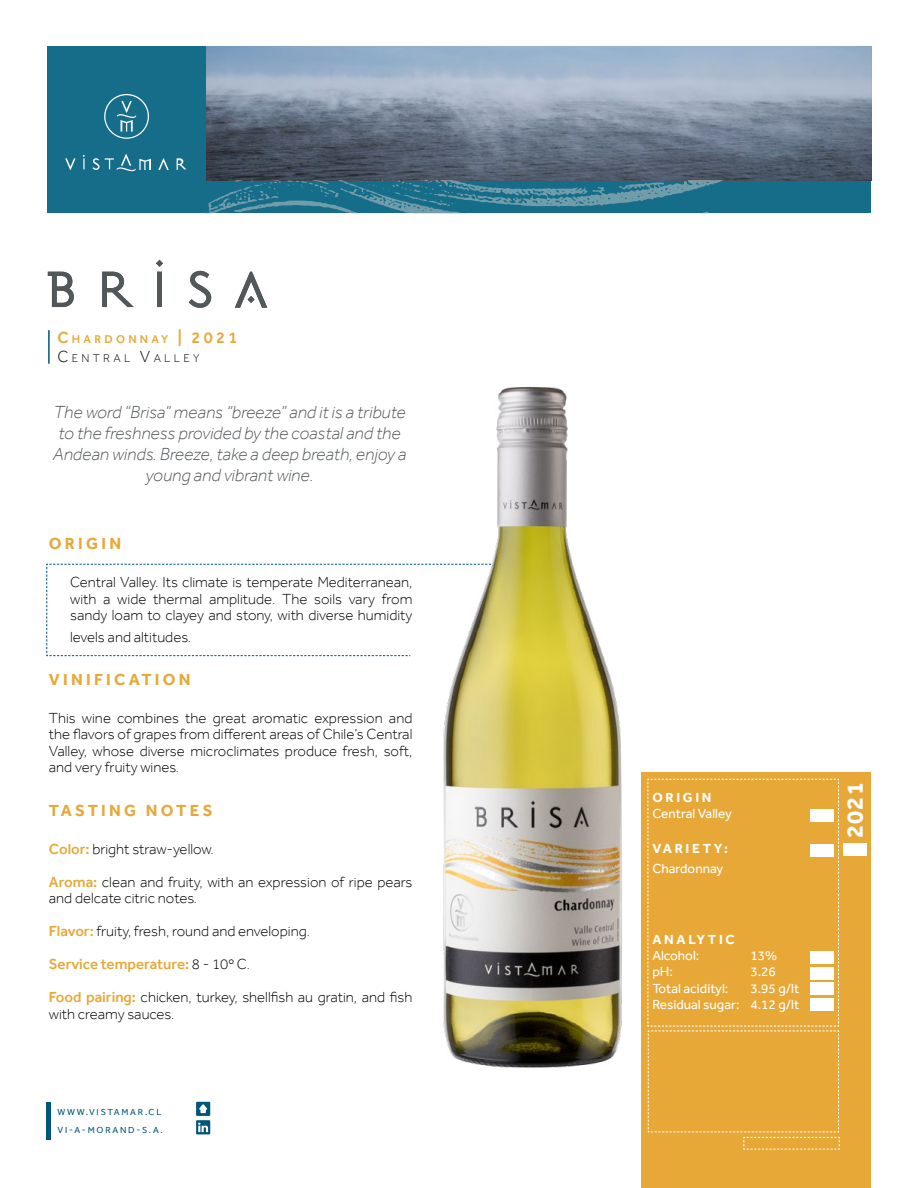
<style>
.page{position:relative;width:918px;height:1188px;background:#fff}
.page>*{position:absolute;margin:0;border:0;box-sizing:border-box;transform-origin:0 0}
.t1{font:700 24px "Effra";color:#fff}
.t2{font:italic 300 18px/21px "Effra";color:#52575a;text-align:center}
.t3{font:700 16.5px "Effra";letter-spacing:.2em;color:#e7a837}
.t4{font:300 15px/16.5px "Effra";color:#000;text-align:justify}
.t5{font:500 15px "Effra";color:#e7a837}
.t6{font:13.5px/16.2px "Effra";color:#fff}
.t7{font:700 13.5px "Effra";letter-spacing:.2em;color:#fff}
.t8{font:300 11.55px/18.9px "Effra";letter-spacing:.285em;color:#000}
.t9{font:9px/18px "Effra";letter-spacing:.2em;color:#005678}
.s1{font-weight:500;font-size:16.5px;color:#e7a837}
.s2{font-weight:500;color:#e7a837}
.s3{font-size:16.5px}
.s4{font-weight:300;color:#000}
</style>
<div class="page">
<svg style="left:46px;top:563px;width:389px;height:93px"></svg>
<div style="left:641px;top:772px;width:229px;height:415px;background:#e7a837"></div>
<img style="left:206px;top:47px;width:665px;height:133px">
<svg style="left:205px;top:180px;width:649px;height:34px;background:#307992"></svg>
<div style="left:47px;top:47px;width:159px;height:166px;background:#166d8a"></div>
<svg style="left:65px;top:158px;width:11px;height:12px"></svg>
<svg style="left:83px;top:155px;width:2px;height:14px"></svg>
<svg style="left:93px;top:154px;width:58px;height:17px"></svg>
<svg style="left:158px;top:158px;width:11px;height:12px"></svg>
<svg style="left:177px;top:158px;width:9px;height:12px"></svg>
<svg style="left:104px;top:94px;width:45px;height:45px"></svg>
<div style="left:105px;top:95px;width:43px;height:43px;background:#166d8a;border-radius:50%"></div>
<svg style="left:117px;top:101px;width:19px;height:31px"></svg>
<svg style="left:156px;top:260px;width:7px;height:47px"></svg>
<svg style="left:189px;top:271px;width:22px;height:36px"></svg>
<svg style="left:235px;top:272px;width:32px;height:35px"></svg>
<svg style="left:102px;top:272px;width:32px;height:35px"></svg>
<svg style="left:48px;top:272px;width:26px;height:35px"></svg>
<img style="left:436px;top:386px;width:186px;height:682px">
<div style="left:844px;top:843px;width:23px;height:13px;background:#fff"></div>
<hr style="left:48px;top:330px;width:2px;height:34px;background:#005678">
<hr style="left:47px;top:1102px;width:4px;height:37px;background:#005678">
<div style="left:196px;top:1102px;width:14px;height:14px;background:#005678"></div>
<svg style="left:199px;top:1104px;width:8px;height:9px"></svg>
<svg style="left:196px;top:1120px;width:14px;height:14px"></svg>
<svg style="left:198px;top:1123px;width:10px;height:9px"></svg>
<svg style="left:648px;top:779px;width:192px;height:371px"></svg>
<p class="t8" style="left:57px;top:329px;width:181px"><span class="s1">C</span><span class="s2">HARDONNAY</span> <span class="s1">| 2021<br></span><span class="s3">C</span>ENTRAL <span class="s3">V</span>ALLEY</p>
<p class="t2" style="left:53px;top:401px;width:355px">The word “Brisa” means “breeze” and it is a tribute to the freshness provided by the coastal and the Andean winds. Breeze, take a deep breath, enjoy a young and vibrant wine.</p>
<p class="t3" style="left:49px;top:534px;width:74px">ORIGIN</p>
<p class="t4" style="left:70px;top:574px;width:344px">Central Valley. Its climate is temperate Mediterranean, with a wide thermal amplitude. The soils vary from sandy loam to clayey and stony, with diverse humidity</p>
<p class="t4" style="left:70px;top:628px;width:123px">levels and altitudes.</p>
<p class="t3" style="left:49px;top:670px;width:143px">VINIFICATION</p>
<p class="t4" style="left:49px;top:710px;width:365px">This wine combines the great aromatic expression and the flavors of grapes from different areas of Chile’s Central Valley, whose diverse microclimates produce fresh, soft, and very fruity wines.</p>
<p class="t3" style="left:49px;top:800px;width:165px">TASTING NOTES</p>
<p class="t4" style="left:49px;top:840px;width:166px"><span class="s2">Color:</span> bright straw-yellow.</p>
<p class="t4" style="left:49px;top:873px;width:365px"><span class="s2">Aroma:</span> clean and fruity, with an expression of ripe pears and delcate citric notes.</p>
<p class="t4" style="left:49px;top:923px;width:263px"><span class="s2">Flavor:</span> fruity, fresh, round and enveloping.</p>
<p class="t5" style="left:49px;top:955px;width:203px">Service temperature: <span class="s4">8 - 10º C.</span></p>
<p class="t4" style="left:49px;top:989px;width:365px"><span class="s2">Food pairing:</span> chicken, turkey, shellfish au gratin, and fish with creamy sauces.</p>
<p class="t9" style="left:58px;top:1103px;width:107px">WWW.VISTAMAR.CL<br>VI-A-MORAND-S.A.</p>
<p class="t7" style="left:652px;top:789px;width:61px">ORIGIN</p>
<p class="t6" style="left:652px;top:805px;width:81px">Central Valley</p>
<p class="t7" style="left:652px;top:840px;width:77px">VARIETY:</p>
<p class="t6" style="left:652px;top:860px;width:72px">Chardonnay</p>
<p class="t7" style="left:652px;top:932px;width:84px">ANALYTIC</p>
<p class="t6" style="left:652px;top:948px;width:89px">Alcohol:<br>pH:<br>Total acidityl:<br>Residual sugar:</p>
<p class="t6" style="left:750px;top:948px;width:50px">13%<br>3.26<br>3.95 g/lt<br>4.12 g/lt</p>
<h1 class="t1" style="left:841px;top:838px;width:57px;rotate:-90deg">2021</h1>
</div>
